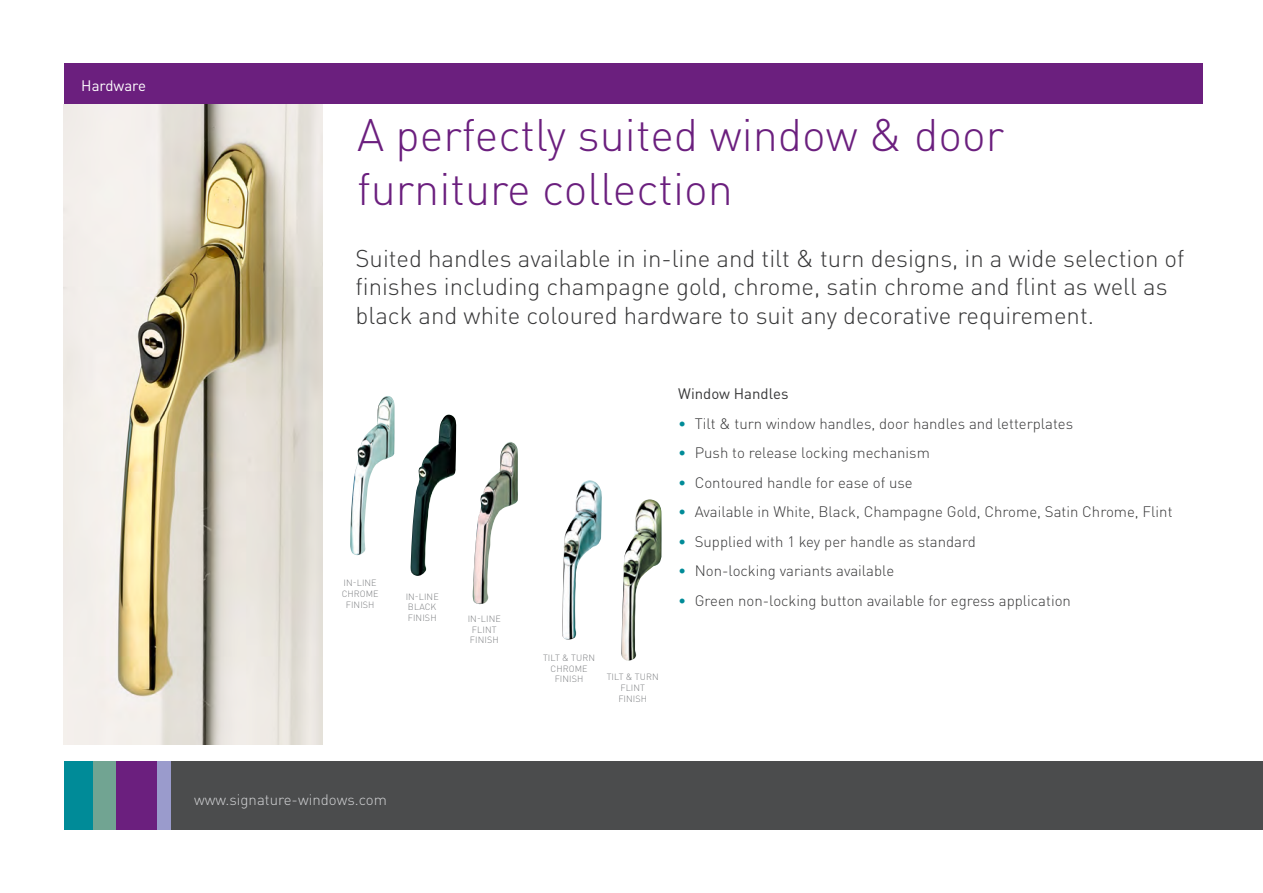
<style>
.page{position:relative;width:1263px;height:893px;background:#fff}
.page>*{position:absolute;margin:0;border:0;box-sizing:border-box;transform-origin:0 0}
.t1{font:300 45px/54px "DIN Pro";color:#6b1f7e}
.t2{font:300 24px/28.5px "DIN Pro";color:#383839}
.t3{font:300 15px "DIN Pro";color:#383839}
.t4{font:300 15px "DIN Pro";color:#d1d2d4}
.t5{font:15px "DIN Pro";color:#383839}
.t6{font:15px "DIN Pro";color:#fff}
.t7{font:300 9px/10.8px "DIN Pro";letter-spacing:.01em;color:#808285;text-align:center}
.s1{color:#008b98}
</style>
<div class="page">
<div style="left:170px;top:761px;width:1093px;height:68px;background:#4b4c4d"></div>
<div style="left:115px;top:761px;width:42px;height:68px;background:#6b1f7e"></div>
<div style="left:92px;top:761px;width:23px;height:68px;background:#71a492"></div>
<div style="left:64px;top:761px;width:28px;height:68px;background:#008b98"></div>
<div style="left:157px;top:761px;width:13px;height:68px;background:#9a9bcc"></div>
<img style="left:64px;top:104px;width:258px;height:640px">
<div style="left:64px;top:64px;width:1138px;height:40px;background:#6b1f7e"></div>
<img style="left:410px;top:415px;width:46px;height:161px">
<img style="left:350px;top:396px;width:45px;height:160px">
<img style="left:472px;top:442px;width:46px;height:163px">
<img style="left:621px;top:499px;width:41px;height:162px">
<img style="left:562px;top:480px;width:40px;height:160px">
<p class="t6" style="left:81px;top:73px;width:66px">Hardware</p>
<p class="t1" style="left:357px;top:104px;width:649px">A perfectly suited window &amp; door furniture collection</p>
<p class="t2" style="left:355px;top:242px;width:830px">Suited handles available in in-line and tilt &amp; turn designs, in a wide selection of finishes including champagne gold, chrome, satin chrome and flint as well as black and white coloured hardware to suit any decorative requirement.</p>
<p class="t7" style="left:342px;top:576px;width:38px">IN-LINE<br>CHROME<br>FINISH</p>
<p class="t7" style="left:406px;top:590px;width:35px;text-align:left">IN-LINE<br>BLACK<br>FINISH</p>
<p class="t7" style="left:468px;top:612px;width:35px">IN-LINE<br>FLINT</p>
<p class="t7" style="left:470px;top:634px;width:30px">FINISH</p>
<p class="t4" style="left:194px;top:788px;width:194px">www.signature-windows.com</p>
<p class="t7" style="left:543px;top:651px;width:54px">TILT &amp; TURN<br>CHROME<br>FINISH</p>
<p class="t7" style="left:607px;top:671px;width:54px">TILT &amp; TURN<br>FLINT</p>
<p class="t7" style="left:618px;top:692px;width:30px">FINISH</p>
<p class="t5" style="left:678px;top:382px;width:112px">Window Handles</p>
<p class="t3" style="left:678px;top:412px;width:396px"><span class="s1">•</span> Tilt &amp; turn window handles, door handles and letterplates</p>
<p class="t3" style="left:678px;top:441px;width:253px"><span class="s1">•</span> Push to release locking mechanism</p>
<p class="t3" style="left:678px;top:471px;width:236px"><span class="s1">•</span> Contoured handle for ease of use</p>
<p class="t3" style="left:678px;top:500px;width:496px"><span class="s1">•</span> Available in White, Black, Champagne Gold, Chrome, Satin Chrome, Flint</p>
<p class="t3" style="left:678px;top:530px;width:299px"><span class="s1">•</span> Supplied with 1 key per handle as standard</p>
<p class="t3" style="left:678px;top:559px;width:217px"><span class="s1">•</span> Non-locking variants available</p>
<p class="t3" style="left:678px;top:589px;width:394px"><span class="s1">•</span> Green non-locking button available for egress application</p>
</div>
